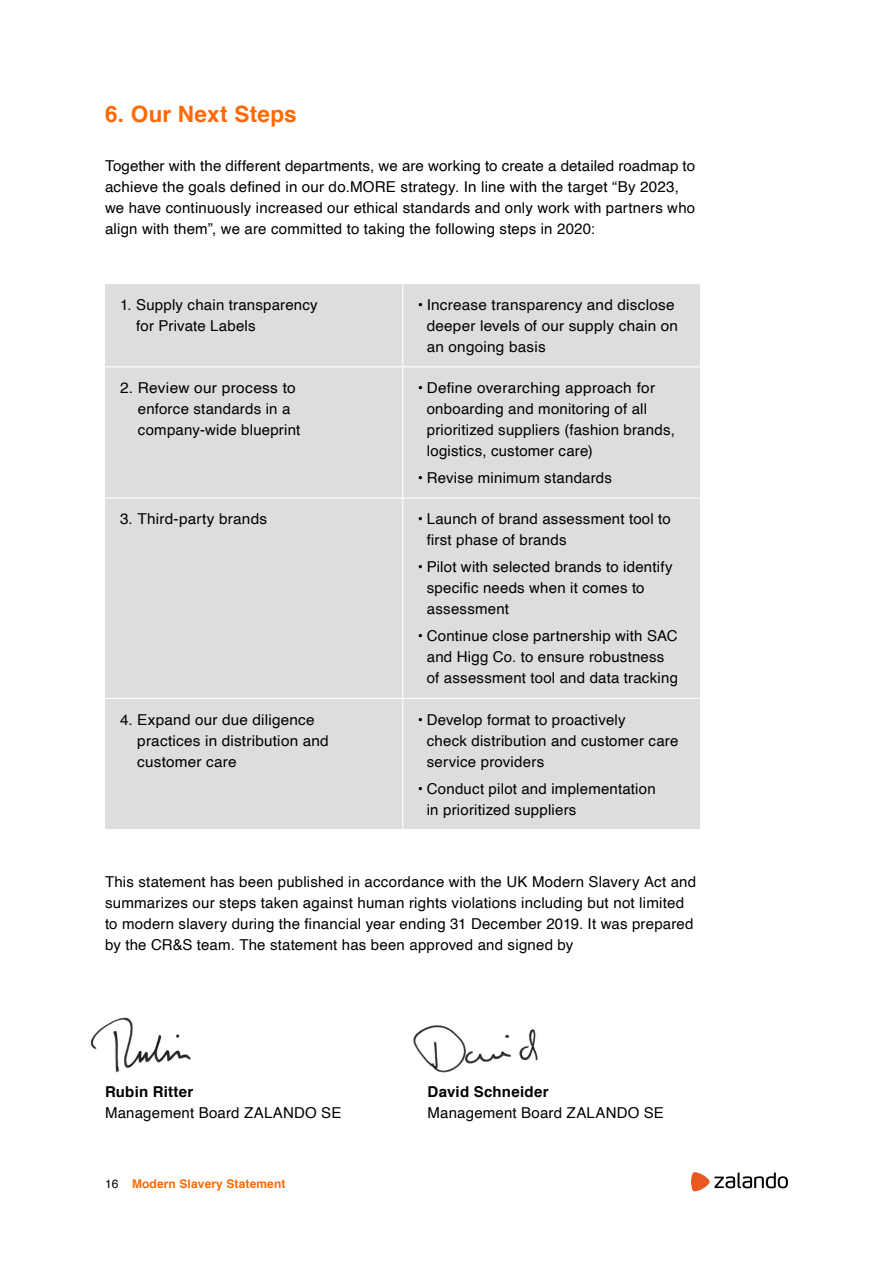
<style>
.page{position:relative;width:893px;height:1263px;background:#fff}
.page>*{position:absolute;margin:0;border:0;box-sizing:border-box;transform-origin:0 0}
.t1{font:700 22.5px "Helvetica";letter-spacing:.015em;color:#ff6900}
.t2{font:15px/21px "Helvetica";letter-spacing:.015em;color:#000}
.t3{font:700 15px "Helvetica";letter-spacing:.015em;color:#000}
.t4{font:700 12px "Helvetica";letter-spacing:.01em;color:#ff6900}
.s1{font-weight:400;color:#000}
</style>
<div class="page">
<svg style="left:691px;top:1172px;width:97px;height:19px"></svg>
<div style="left:105px;top:284px;width:595px;height:545px;background:#ddd"></div>
<hr style="left:402px;top:284px;width:1px;height:82px;background:#fff">
<hr style="left:402px;top:367px;width:1px;height:130px;background:#fff">
<hr style="left:402px;top:499px;width:1px;height:199px;background:#fff">
<hr style="left:402px;top:699px;width:1px;height:130px;background:#fff">
<hr style="left:105px;top:366px;width:298px;height:1px;background:#fff">
<hr style="left:403px;top:366px;width:298px;height:1px;background:#fff">
<hr style="left:105px;top:497px;width:298px;height:2px;background:#fff">
<hr style="left:403px;top:497px;width:298px;height:2px;background:#fff">
<hr style="left:105px;top:698px;width:298px;height:1px;background:#fff">
<hr style="left:403px;top:698px;width:298px;height:1px;background:#fff">
<img style="left:413px;top:1024px;width:125px;height:49px">
<img style="left:90px;top:1017px;width:101px;height:56px">
<h1 class="t1" style="left:105px;top:96px;width:193px">6. Our Next Steps</h1>
<p class="t2" style="left:105px;top:156px;width:592px">Together with the different departments, we are working to create a detailed roadmap to achieve the goals defined in our do.MORE strategy. In line with the target “By 2023, we have continuously increased our ethical standards and only work with partners who align with them”, we are committed to taking the following steps in 2020:</p>
<p class="t2" style="left:136px;top:294px;width:183px;text-indent:-16px">1. Supply chain transparency for Private Labels</p>
<p class="t2" style="left:427px;top:294px;width:253px;text-indent:-9px">• Increase transparency and disclose deeper levels of our supply chain on an ongoing basis</p>
<p class="t2" style="left:138px;top:378px;width:164px;text-indent:-18px">2. Review our process to enforce standards in a company-wide blueprint</p>
<p class="t2" style="left:427px;top:378px;width:250px;text-indent:-9px">• Define overarching approach for onboarding and monitoring of all prioritized suppliers (fashion brands, logistics, customer care)</p>
<p class="t2" style="left:418px;top:468px;width:196px">• Revise minimum standards</p>
<p class="t2" style="left:120px;top:509px;width:149px">3. Third-party brands</p>
<p class="t2" style="left:427px;top:509px;width:246px;text-indent:-9px">• Launch of brand assessment tool to first phase of brands</p>
<p class="t2" style="left:427px;top:557px;width:247px;text-indent:-9px">• Pilot with selected brands to identify specific needs when it comes to assessment</p>
<p class="t2" style="left:427px;top:626px;width:253px;text-indent:-9px">• Continue close partnership with SAC and Higg Co. to ensure robustness of assessment tool and data tracking</p>
<p class="t2" style="left:137px;top:709px;width:193px;text-indent:-17px">4. Expand our due diligence practices in distribution and customer care</p>
<p class="t2" style="left:427px;top:709px;width:253px;text-indent:-9px">• Develop format to proactively<br>check distribution and customer care service providers</p>
<p class="t2" style="left:427px;top:778px;width:231px;text-indent:-9px">• Conduct pilot and implementation in prioritized suppliers</p>
<p class="t2" style="left:105px;top:872px;width:593px">This statement has been published in accordance with the UK Modern Slavery Act and summarizes our steps taken against human rights violations including but not limited to modern slavery during the financial year ending 31 December 2019. It was prepared by the CR&amp;S team. The statement has been approved and signed by</p>
<p class="t3" style="left:105px;top:1080px;width:90px">Rubin Ritter</p>
<p class="t3" style="left:428px;top:1080px;width:123px">David Schneider</p>
<p class="t2" style="left:105px;top:1103px;width:238px">Management Board ZALANDO SE</p>
<p class="t2" style="left:428px;top:1103px;width:238px">Management Board ZALANDO SE</p>
<p class="t4" style="left:105px;top:1174px;width:182px"><span class="s1">16</span> Modern Slavery Statement</p>
</div>
